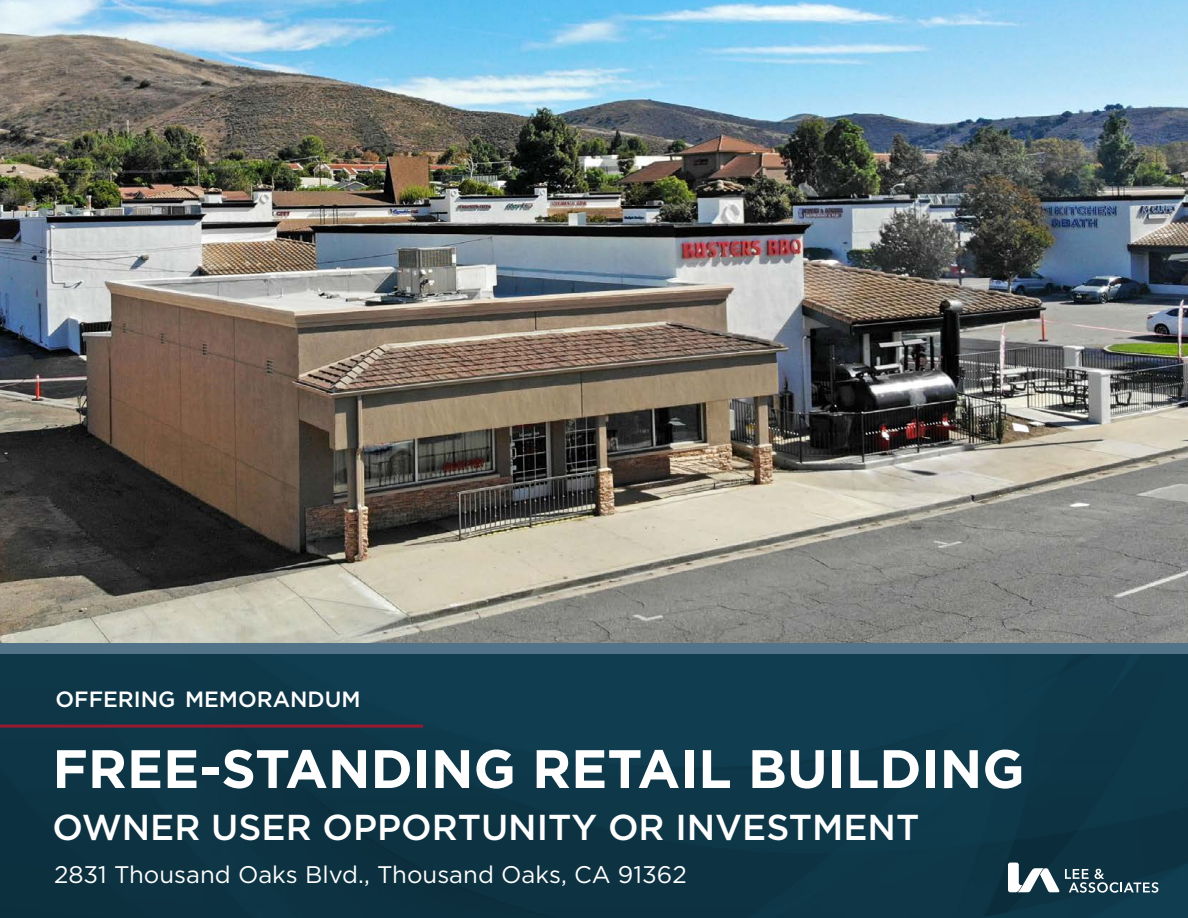
<style>
.page{position:relative;width:1188px;height:918px;background:#fff}
.page>*{position:absolute;margin:0;border:0;box-sizing:border-box;transform-origin:0 0}
.t1{font:700 54px "Gotham";color:#fff}
.t2{font:500 36px "Gotham";color:#fff}
.t3{font:24px "Gotham";color:#fff}
.t4{font:500 22.05px "Gotham";color:#fff}
</style>
<div class="page">
<img style="left:0;top:0;width:1188px;height:643px">
<div style="left:0;top:654px;width:1188px;height:264px;background:#0e3747"></div>
<div style="left:0;top:643px;width:1188px;height:11px;background:#527388"></div>
<hr style="left:0;top:725px;width:423px;height:3px;background:#981a31">
<svg style="left:1008px;top:863px;width:150px;height:30px"></svg>
<p class="t4" style="left:56px;top:685px;width:307px">OFFERING MEMORANDUM</p>
<h1 class="t1" style="left:52px;top:733px;width:974px">FREE-STANDING RETAIL BUILDING</h1>
<h2 class="t2" style="left:52px;top:804px;width:868px">OWNER USER OPPORTUNITY OR INVESTMENT</h2>
<p class="t3" style="left:54px;top:859px;width:634px">2831 Thousand Oaks Blvd., Thousand Oaks, CA 91362</p>
</div>
